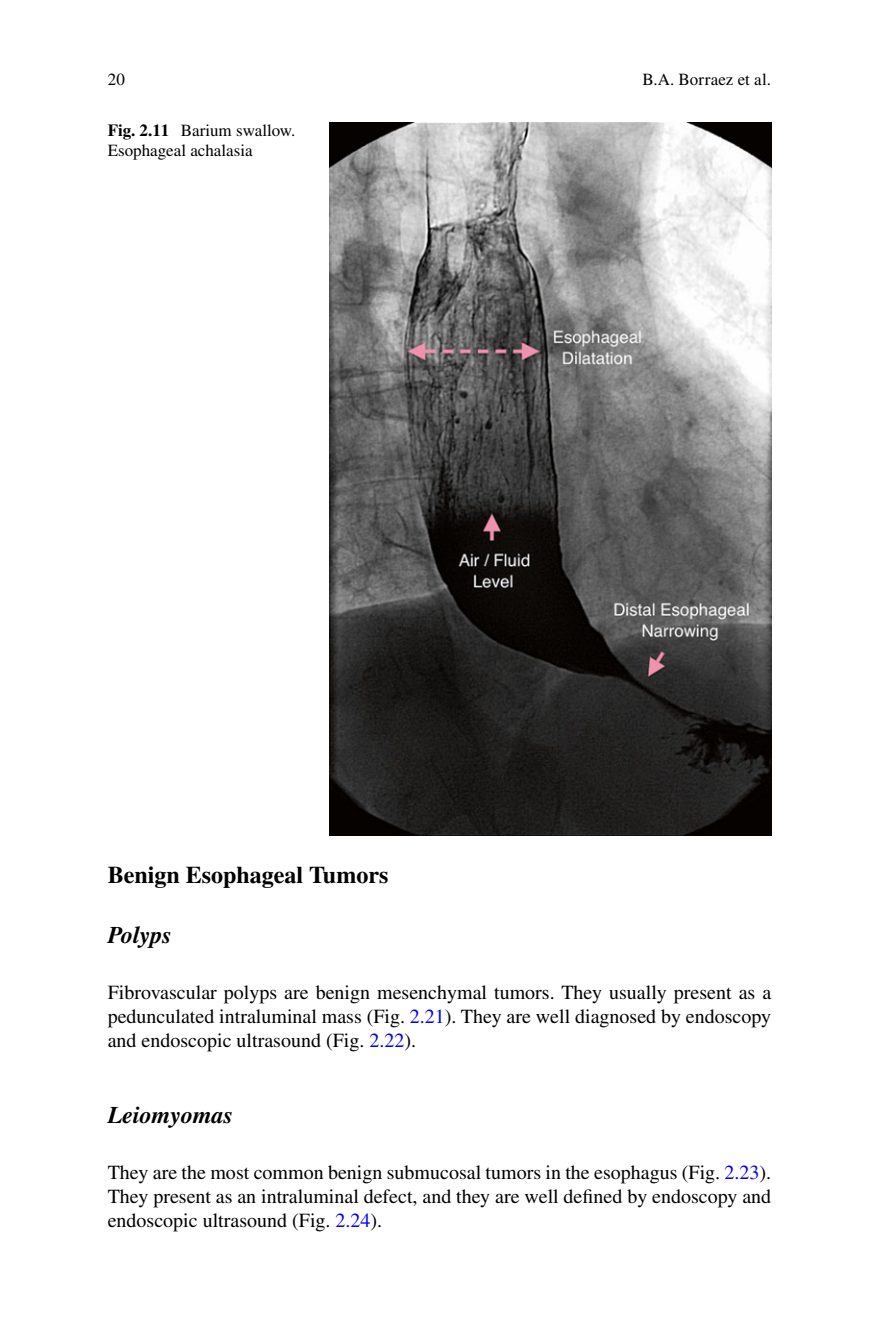
<style>
.page{position:relative;width:879px;height:1333px;background:#fff}
.page>*{position:absolute;margin:0;border:0;box-sizing:border-box;transform-origin:0 0}
.t1{font:700 24px "Times";color:#000}
.t2{font:italic 700 24px "Times";color:#000}
.t3{font:20px/24px "Times";color:#000;text-align:justify}
.t4{font:17px/20px "Times";color:#000}
.s1{font-weight:700}
.s2{color:#0000fa}
</style>
<div class="page">
<img style="left:329px;top:122px;width:442px;height:713px">
<p class="t4" style="left:108px;top:71px;width:19px">20</p>
<p class="t4" style="left:108px;top:121px;width:189px"><span class="s1">Fig. 2.11</span> Barium swallow.<br>Esophageal achalasia</p>
<p class="t4" style="left:642px;top:71px;width:130px">B.A. Borraez et al.</p>
<p class="t1" style="left:108px;top:866px;width:282px">Benign Esophageal Tumors</p>
<p class="t2" style="left:108px;top:926px;width:66px">Polyps</p>
<p class="t3" style="left:108px;top:982px;width:665px">Fibrovascular polyps are benign mesenchymal tumors. They usually present as a pedunculated intraluminal mass (Fig. <span class="s2">2.21</span> ). They are well diagnosed by endoscopy and endoscopic ultrasound (Fig. <span class="s2">2.22</span> ).</p>
<p class="t2" style="left:108px;top:1106px;width:127px">Leiomyomas</p>
<p class="t3" style="left:108px;top:1162px;width:665px">They are the most common benign submucosal tumors in the esophagus (Fig. <span class="s2">2.23</span> ).<br>They present as an intraluminal defect, and they are well defined by endoscopy and endoscopic ultrasound (Fig. <span class="s2">2.24</span> ).</p>
</div>
